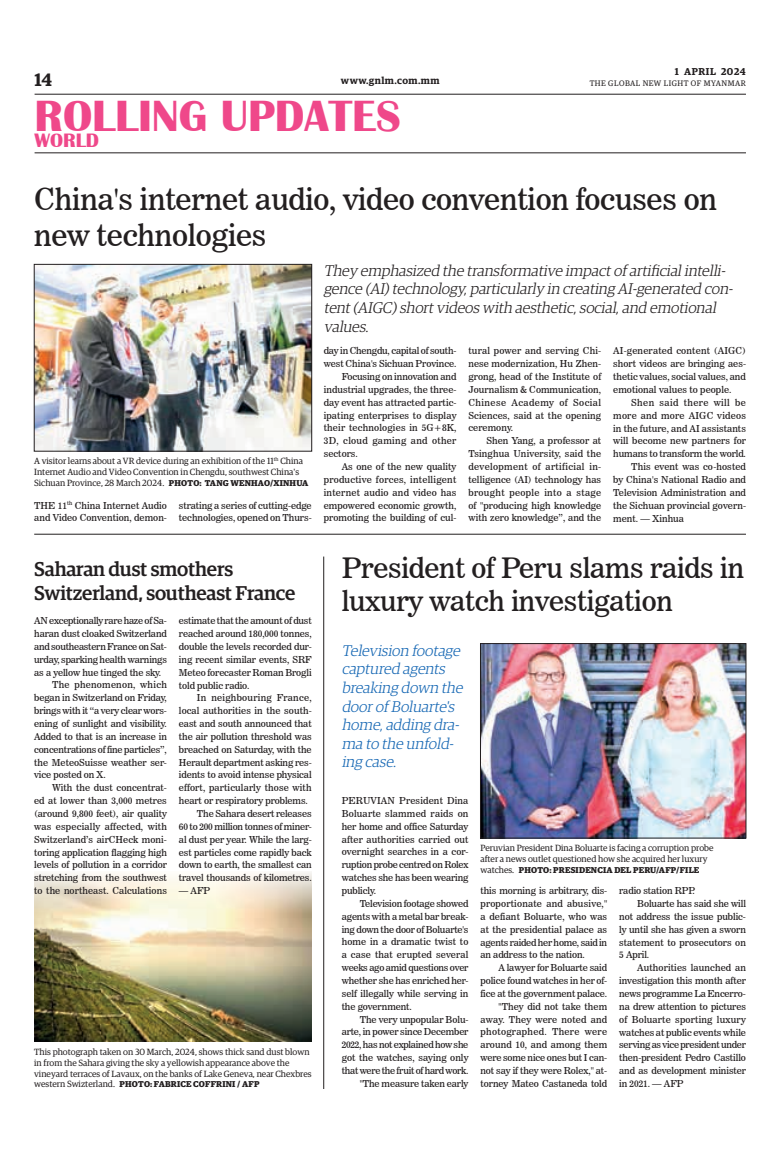
<style>
.page{position:relative;width:773px;height:1152px;background:#fff}
.page>*{position:absolute;margin:0;border:0;box-sizing:border-box;transform-origin:0 0}
.t1{font:700 45px "Britannic";color:#ef488a}
._1_Clm_Head{font:30px/36px "News 706 BT Roman C";letter-spacing:-.01em;color:#231f20}
._1_Clm_Head-2{font:28px/33.6px "News 706 BT Roman C";letter-spacing:-.01em;color:#231f20}
._1_Clm_Head-3{font:500 20px/24px "Guardian Egyp";letter-spacing:-.01em;color:#231f20}
.t2{font:700 20px "Britannic";color:#ef488a}
.t3{font:600 18px "Guardian Egyp";color:#231f20}
.t4{font:italic 300 15.5px/18.6px "Guardian Egyp";color:#231f20}
.t5{font:italic 300 15.5px/18.6px "Guardian Egyp";color:#1768b4}
.t6{font:600 10px "Guardian Egyp";letter-spacing:.05em;color:#231f20}
._2nd_Body{font:9.5px/12.9px "News 706 BT Roman C";letter-spacing:-.005em;color:#231f20;text-align:justify}
.Normal_Para{font:9.5px/12.9px "News 706 BT Roman C";letter-spacing:-.01em;color:#231f20}
.t7{font:9px/10.8px "Guardian Egyp";color:#231f20}
.t8{font:700 8.5px "Guardian Egyp";letter-spacing:.02em;color:#231f20}
.t9{font:8px "Guardian Egyp";letter-spacing:.06em;color:#231f20}
.s1{font-weight:700;font-size:8.5px}
.s2{font-weight:400;font-size:9px}
</style>
<div class="page">
<hr style="left:35px;top:94px;width:711px;height:1px;background:#231f20">
<hr style="left:35px;top:152px;width:711px;height:1px;background:#231f20">
<img style="left:36px;top:266px;width:274px;height:183px">
<div style="left:34px;top:264px;width:278px;height:187px;border:1px solid #231f20"></div>
<hr style="left:34px;top:534px;width:712px;height:1px;background:#231f20">
<img style="left:482px;top:645px;width:262px;height:191px">
<div style="left:480px;top:643px;width:266px;height:195px;border:1px solid #231f20"></div>
<img style="left:34px;top:872px;width:278px;height:169px">
<hr style="left:323px;top:557px;width:1px;height:532px;background:#231f20">
<p class="t6" style="left:675px;top:64px;width:72px">1 APRIL 2024</p>
<h3 class="t3" style="left:35px;top:67px;width:19px">14</h3>
<p class="t6" style="left:341px;top:73px;width:100px">www.gnlm.com.mm</p>
<p class="t9" style="left:589px;top:78px;width:158px">THE GLOBAL NEW LIGHT OF MYANMAR</p>
<h1 class="t1" style="left:35px;top:91px;width:368px">ROLLING UPDATES</h1>
<h3 class="t2" style="left:35px;top:129px;width:66px">WORLD</h3>
<p class="_1_Clm_Head" style="left:34px;top:181px;width:684px">China's internet audio, video convention focuses on new technologies</p>
<p class="t4" style="left:324px;top:260px;width:414px">They emphasized the transformative impactof artificialintelli&shy;gence (AI)technology,particularly in creating AI-generated con&shy;tent(AIGC)shortvideos with aesthetic,social,and emotional values.</p>
<p class="t7" style="left:34px;top:455px;width:276px">A visitor learns about a VR device during an exhibition of the 11<sup>th</sup> China<br>Internet Audio and Video Convention in Chengdu, southwest China's<br>Sichuan Province, 28 March 2024. <span class="s1">PHOTO: TANG WENHAO/XINHUA</span></p>
<p class="Normal_Para" style="left:34px;top:499px;width:134px">THE 11<sup>th</sup> China Internet Audio and Video Convention, demon-</p>
<p class="Normal_Para" style="left:179px;top:499px;width:134px">strating a series of cutting-edge technologies, opened on Thurs-</p>
<p class="Normal_Para" style="left:324px;top:344px;width:134px">day in Chengdu, capital of south&shy;west China's Sichuan Province.</p>
<p class="_2nd_Body" style="left:324px;top:370px;width:134px;text-indent:18px">Focusing on innovation and industrial upgrades, the three&shy;day event has attracted partic&shy;ipating enterprises to display their technologies in 5G+8K, 3D, cloud gaming and other sectors.</p>
<p class="_2nd_Body" style="left:324px;top:460px;width:134px;text-indent:18px">As one of the new quality productive forces, intelligent internet audio and video has empowered economic growth, promoting the building of cul-</p>
<p class="_2nd_Body" style="left:468px;top:344px;width:134px">tural power and serving Chi&shy;nese modernization, Hu Zhen&shy;grong, head of the Institute of Journalism &amp; Communication, Chinese Academy of Social Sciences, said at the opening ceremony.</p>
<p class="_2nd_Body" style="left:468px;top:434px;width:134px;text-indent:18px">Shen Yang, a professor at Tsinghua University, said the development of artificial in&shy;telligence (AI) technology has brought people into a stage of "producing high knowledge with zero knowledge”, and the</p>
<p class="_2nd_Body" style="left:613px;top:345px;width:134px">AI-generated content (AIGC) short videos are bringing aes&shy;thetic values, social values, and emotional values to people.</p>
<p class="_2nd_Body" style="left:613px;top:396px;width:134px;text-indent:18px">Shen said there will be more and more AIGC videos in the future, and AI assistants will become new partners for humans to transform the world.</p>
<p class="_2nd_Body" style="left:613px;top:460px;width:134px;text-indent:18px">This event was co-hosted by China's National Radio and Television Administration and the Sichuan provincial govern&shy;ment. — Xinhua</p>
<p class="_1_Clm_Head-3" style="left:34px;top:555px;width:263px">Saharan dust smothers<br>Switzerland, southeast France</p>
<p class="Normal_Para" style="left:34px;top:614px;width:134px;text-align:justify">AN exceptionally rare haze of Sa&shy;haran dust cloaked Switzerland and southeastern France on Sat&shy;urday, sparking health warnings as a yellow hue tinged the sky.</p>
<p class="_2nd_Body" style="left:34px;top:679px;width:134px;text-indent:18px">The phenomenon, which began in Switzerland on Friday, brings with it “a very clear wors&shy;ening of sunlight and visibility.<br>Added to that is an increase in concentrations of fine particles”, the MeteoSuisse weather ser&shy;vice posted on X.</p>
<p class="_2nd_Body" style="left:34px;top:781px;width:134px;text-indent:18px">With the dust concentrat&shy;ed at lower than 3,000 metres (around 9,800 feet), air quality was especially affected, with Switzerland’s airCHeck moni&shy;toring application flagging high levels of pollution in a corridor stretching from the southwest to the northeast. Calculations</p>
<p class="_2nd_Body" style="left:179px;top:614px;width:134px">estimate that the amount of dust reached around 180,000 tonnes, double the levels recorded dur&shy;ing recent similar events, SRF Meteo forecaster Roman Brogli told public radio.</p>
<p class="_2nd_Body" style="left:179px;top:691px;width:134px;text-indent:18px">In neighbouring France, local authorities in the south&shy;east and south announced that the air pollution threshold was breached on Saturday, with the Herault department asking res&shy;idents to avoid intense physical effort, particularly those with heart or respiratory problems.</p>
<p class="_2nd_Body" style="left:179px;top:807px;width:134px;text-indent:18px">The Sahara desert releases 60 to 200 million tonnes of miner&shy;al dust per year. While the larg&shy;est particles come rapidly back down to earth, the smallest can travel thousands of kilometres.</p>
<p class="_2nd_Body" style="left:179px;top:884px;width:32px">— AFP</p>
<p class="t7" style="left:34px;top:1046px;width:279px">This photograph taken on 30 March, 2024, shows thick sand dust blown in from the Sahara giving the sky a yellowish appearance above the vineyard terraces of Lavaux, on the banks of Lake Geneva, near Chexbres</p>
<p class="t8" style="left:34px;top:1078px;width:227px"><span class="s2">western Swizterland.</span> PHOTO: FABRICE COFFRINI / AFP</p>
<p class="_1_Clm_Head-2" style="left:342px;top:551px;width:404px">President of Peru slams raids in luxury watch investigation</p>
<p class="t5" style="left:342px;top:640px;width:126px">Television footage captured agents breaking down the doorof Boluarte's home,adding dra&shy;ma to the unfold&shy;ing case.</p>
<p class="Normal_Para" style="left:342px;top:794px;width:128px;text-align:justify">PERUVIAN President Dina Boluarte slammed raids on her home and office Saturday after authorities carried out overnight searches in a cor&shy;ruption probe centred on Rolex watches she has been wearing publicly.</p>
<p class="_2nd_Body" style="left:342px;top:897px;width:128px;text-indent:18px">Television footage showed agents with a metal bar break&shy;ing down the door of Boluarte's home in a dramatic twist to a case that erupted several weeks ago amid questions over whether she has enriched her&shy;self illegally while serving in the government.</p>
<p class="_2nd_Body" style="left:342px;top:1013px;width:128px;text-indent:18px">The very unpopular Bolu&shy;arte, in power since December 2022, has not explained how she got the watches, saying only that were the fruit of hard work.</p>
<p class="_2nd_Body" style="left:360px;top:1077px;width:110px">"The measure taken early</p>
<p class="t7" style="left:480px;top:842px;width:234px">Peruvian President Dina Boluarte is facing a corruption probe after a news outlet questioned how she acquired her luxury</p>
<p class="t8" style="left:480px;top:863px;width:220px"><span class="s2">watches.</span> PHOTO: PRESIDENCIA DEL PERU/AFP/FILE</p>
<p class="_2nd_Body" style="left:480px;top:884px;width:128px">this morning is arbitrary, dis&shy;proportionate and abusive," a defiant Boluarte, who was at the presidential palace as agents raided her home, said in an address to the nation.</p>
<p class="_2nd_Body" style="left:480px;top:961px;width:128px;text-indent:18px">A lawyer for Boluarte said police found watches in her of&shy;fice at the government palace.</p>
<p class="_2nd_Body" style="left:480px;top:1000px;width:128px;text-indent:18px">"They did not take them away. They were noted and photographed. There were around 10, and among them were some nice ones but I can&shy;not say if they were Rolex," at&shy;torney Mateo Castaneda told</p>
<p class="_2nd_Body" style="left:619px;top:884px;width:77px">radio station RPP.</p>
<p class="_2nd_Body" style="left:619px;top:897px;width:128px;text-indent:18px">Boluarte has said she will not address the issue public&shy;ly until she has given a sworn statement to prosecutors on 5 April.</p>
<p class="_2nd_Body" style="left:619px;top:961px;width:128px;text-indent:18px">Authorities launched an investigation this month after news programme La Encerro&shy;na drew attention to pictures of Boluarte sporting luxury watches at public events while serving as vice president under then-president Pedro Castillo and as development minister in 2021. — AFP</p>
</div>
